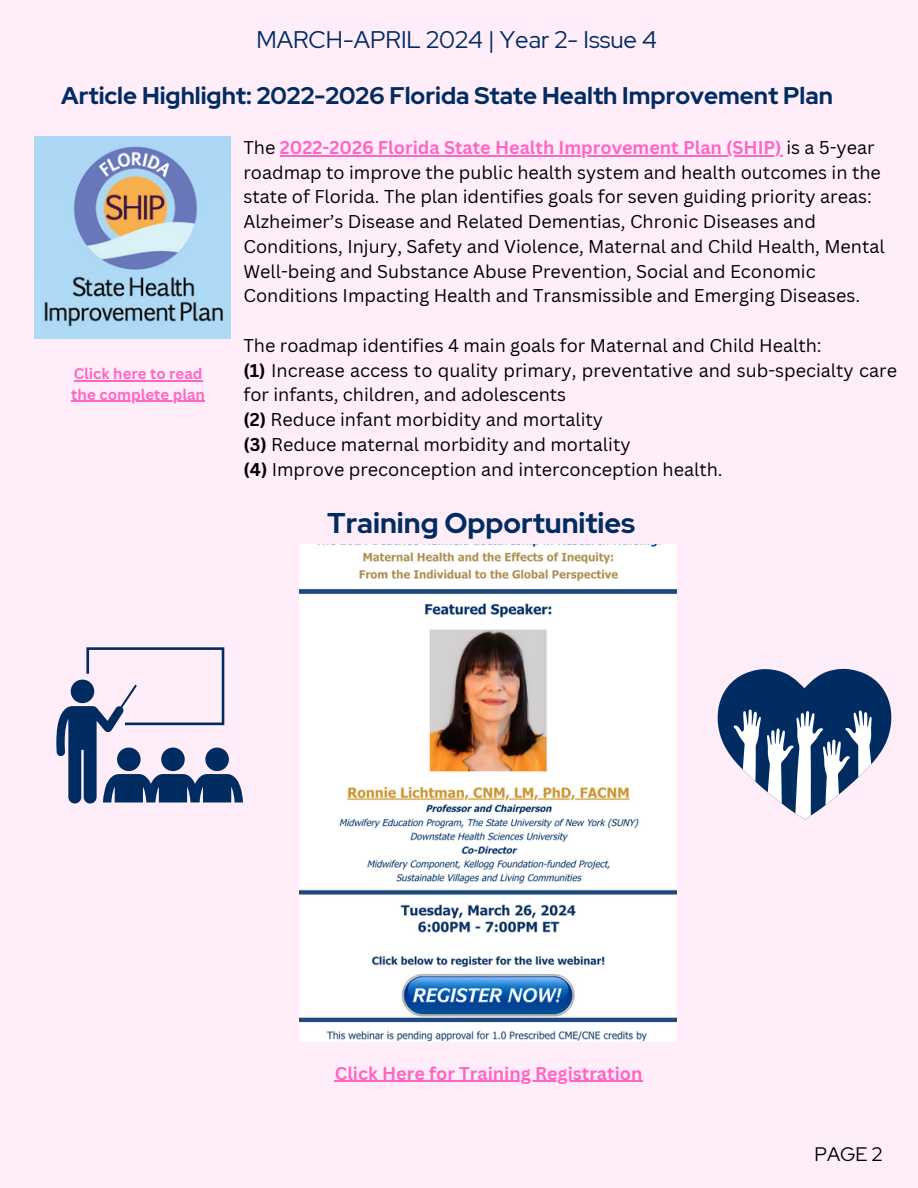
<style>
.page{position:relative;width:918px;height:1188px;background:#ffeefa}
.page>*{position:absolute;margin:0;border:0;box-sizing:border-box;transform-origin:0 0}
.t1{font:700 28.5px "Red Hat Display";color:#012c62}
.t2{font:700 24px "Red Hat Display";color:#012c62}
.t3{font:24px "Red Hat Display";color:#012c62}
.t4{font:19.5px "Red Hat Display";color:#000}
.t5{font:18px/24.8px "Canva Sans";color:#000}
.t6{font:700 18px "Canva Sans";color:#ff66c4}
.t7{font:700 15px/20.2px "Canva Sans";color:#ff66c4}
.s1{font-weight:700;color:#ff66c4}
.s2{font-weight:700}
</style>
<div class="page">
<img style="left:299px;top:545px;width:377px;height:497px">
<img style="left:35px;top:137px;width:195px;height:201px">
<svg style="left:717px;top:669px;width:175px;height:150px"></svg>
<svg style="left:56px;top:647px;width:187px;height:157px"></svg>
<hr style="left:335px;top:1081px;width:308px;height:1px;background:#ff66c4">
<hr style="left:280px;top:155px;width:502px;height:1px;background:#ff66c4">
<hr style="left:74px;top:381px;width:129px;height:1px;background:#ff66c4">
<hr style="left:71px;top:401px;width:134px;height:1px;background:#ff66c4">
<h2 class="t3" style="left:257px;top:24px;width:402px">MARCH-APRIL 2024 | Year 2- Issue 4</h2>
<h2 class="t2" style="left:61px;top:79px;width:773px">Article Highlight: 2022-2026 Florida State Health Improvement Plan</h2>
<p class="t5" style="left:243px;top:135px;width:643px">The <span class="s1">2022-2026 Florida State Health Improvement Plan (SHIP)</span> is a 5-year roadmap to improve the public health system and health outcomes in the state of Florida. The plan identifies goals for seven guiding priority areas:<br>Alzheimer’s Disease and Related Dementias, Chronic Diseases and Conditions, Injury, Safety and Violence, Maternal and Child Health, Mental Well-being and Substance Abuse Prevention, Social and Economic Conditions Impacting Health and Transmissible and Emerging Diseases.</p>
<p class="t5" style="left:243px;top:333px;width:655px">The roadmap identifies 4 main goals for Maternal and Child Health:<br><span class="s2">(1)</span> Increase access to quality primary, preventative and sub-specialty care for infants, children, and adolescents<br><span class="s2">(2)</span> Reduce infant morbidity and mortality<br><span class="s2">(3)</span> Reduce maternal morbidity and mortality<br><span class="s2">(4)</span> Improve preconception and interconception health.</p>
<p class="t7" style="left:71px;top:363px;width:135px">Click here to read the complete plan</p>
<h1 class="t1" style="left:327px;top:504px;width:310px">Training Opportunities</h1>
<p class="t6" style="left:335px;top:1061px;width:309px">Click Here for Training Registration</p>
<p class="t4" style="left:814px;top:1141px;width:69px">PAGE 2</p>
</div>
